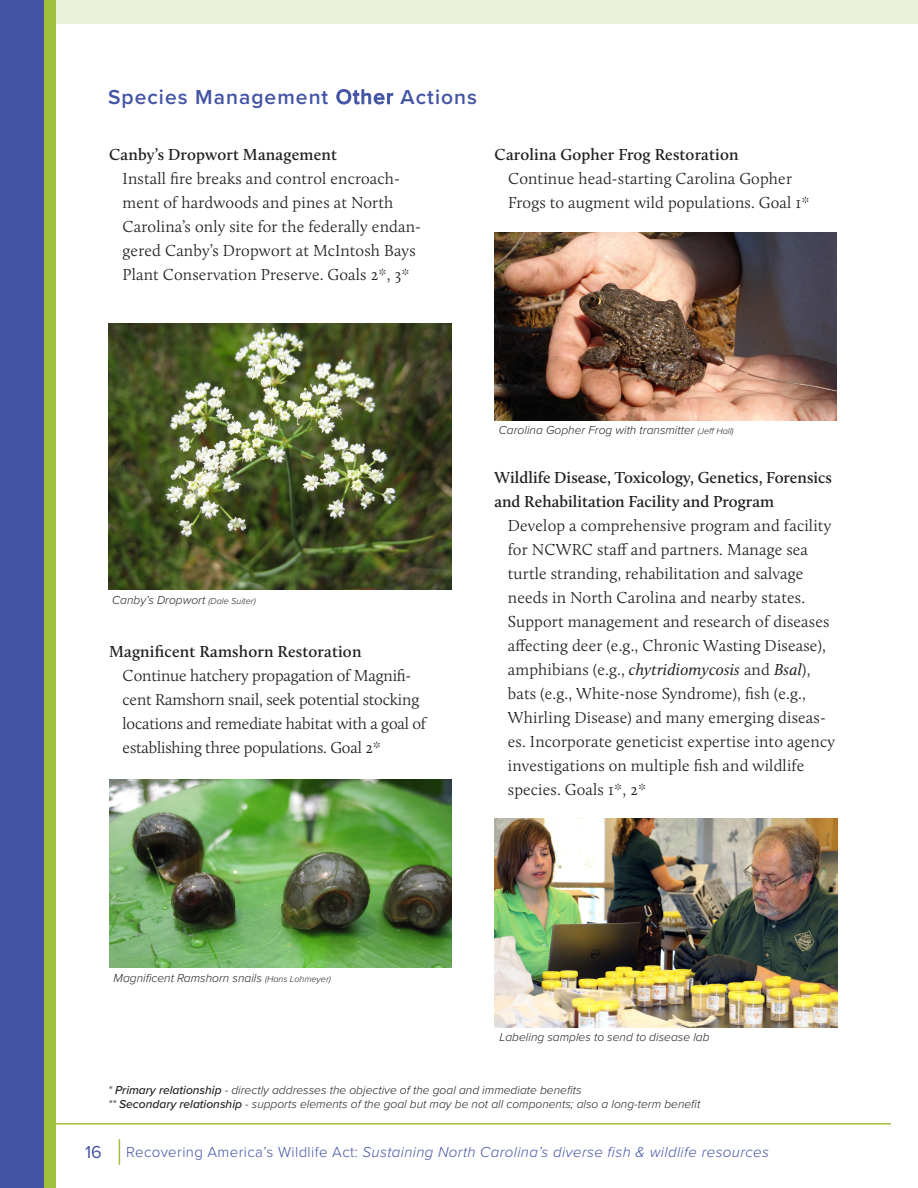
<style>
.page{position:relative;width:918px;height:1188px;background:#fff}
.page>*{position:absolute;margin:0;border:0;box-sizing:border-box;transform-origin:0 0}
.t1{font:600 21px "Proxima Nova";letter-spacing:.05em;color:#4454a4}
.t2{font:18px "Proxima Nova";color:#4454a4}
.t3{font:300 16.5px/24px "Calluna";letter-spacing:.01em;color:#231f20}
.t4{font:600 16.5px/24px "Calluna";letter-spacing:.005em;color:#231f20}
.t5{font:300 16.5px/24px "Calluna";letter-spacing:-.01em;color:#231f20}
.t6{font:italic 300 15px "Proxima Nova";letter-spacing:.025em;color:#4454a4}
.t7{font:italic 300 12px "Proxima Nova";color:#231f20}
.s1{font-weight:500}
.s2{font-size:9px}
.s3{font-weight:400;font-style:italic}
.s4{font-style:normal}
</style>
<div class="page">
<div style="left:50px;top:0;width:868px;height:24px;background:#ecf2d9"></div>
<hr style="left:14px;top:1123px;width:877px;height:2px;background:#a2c13e">
<div style="left:0;top:0;width:46px;height:1188px;background:#4454a4"></div>
<div style="left:45px;top:0;width:11px;height:1188px;background:#a2c13e"></div>
<svg style="left:119px;top:1139px;width:1px;height:26px"></svg>
<img style="left:495px;top:233px;width:342px;height:187px">
<img style="left:108px;top:323px;width:343px;height:267px">
<img style="left:494px;top:818px;width:344px;height:209px">
<img style="left:109px;top:779px;width:342px;height:189px">
<p class="t1" style="left:108px;top:81px;width:371px">Species Management <span class="s1">Other</span> Actions</p>
<p class="t4" style="left:109px;top:142px;width:229px">Canby’s Dropwort Management</p>
<p class="t3" style="left:123px;top:166px;width:300px">Install fire breaks and control encroach&shy;ment of hardwoods and pines at North Carolina’s only site for the federally endan&shy;gered Canby’s Dropwort at McIntosh Bays Plant Conservation Preserve. Goals 2*, 3*</p>
<p class="t4" style="left:495px;top:142px;width:246px">Carolina Gopher Frog Restoration</p>
<p class="t3" style="left:508px;top:166px;width:303px">Continue head-starting Carolina Gopher<br>Frogs to augment wild populations. Goal 1*</p>
<p class="t7" style="left:112px;top:591px;width:145px">Canby’s Dropwort <span class="s2">(Dale Suiter)</span></p>
<p class="t4" style="left:109px;top:640px;width:254px">Magnificent Ramshorn Restoration</p>
<p class="t5" style="left:123px;top:664px;width:305px">Continue hatchery propagation of Magnifi&shy;cent Ramshorn snail, seek potential stocking locations and remediate habitat with a goal of establishing three populations. Goal 2*</p>
<p class="t7" style="left:499px;top:421px;width:236px">Carolina Gopher Frog with transmitter <span class="s2">(Jeff Hall)</span></p>
<p class="t4" style="left:494px;top:466px;width:339px">Wildlife Disease, Toxicology, Genetics, Forensics and Rehabilitation Facility and Program</p>
<p class="t3" style="left:508px;top:514px;width:329px">Develop a comprehensive program and facility for NCWRC staff and partners. Manage sea turtle stranding, rehabilitation and salvage needs in North Carolina and nearby states.<br>Support management and research of diseases affecting deer (e.g., Chronic Wasting Disease), amphibians (e.g., <span class="s3">chytridiomycosis</span> and <span class="s3">Bsal</span>), bats (e.g., White-nose Syndrome), fish (e.g., Whirling Disease) and many emerging diseas&shy;es. Incorporate geneticist expertise into agency investigations on multiple fish and wildlife species. Goals 1*, 2*</p>
<p class="t7" style="left:114px;top:969px;width:219px">Magnificent Ramshorn snails <span class="s2">(Hans Lohmeyer)</span></p>
<p class="t7" style="left:499px;top:1028px;width:212px">Labeling samples to send to disease lab</p>
<p class="t7" style="left:108px;top:1081px;width:475px">* <span class="s1">Primary relationship</span> - directly addresses the objective of the goal and immediate benefits</p>
<p class="t7" style="left:108px;top:1095px;width:594px">** <span class="s1">Secondary relationship</span> - supports elements of the goal but may be not all components; also a long-term benefit</p>
<p class="t2" style="left:85px;top:1138px;width:18px">16</p>
<p class="t6" style="left:126px;top:1141px;width:644px"><span class="s4">Recovering America’s Wildlife Act:</span> Sustaining North Carolina’s diverse fish &amp; wildlife resources</p>
</div>
